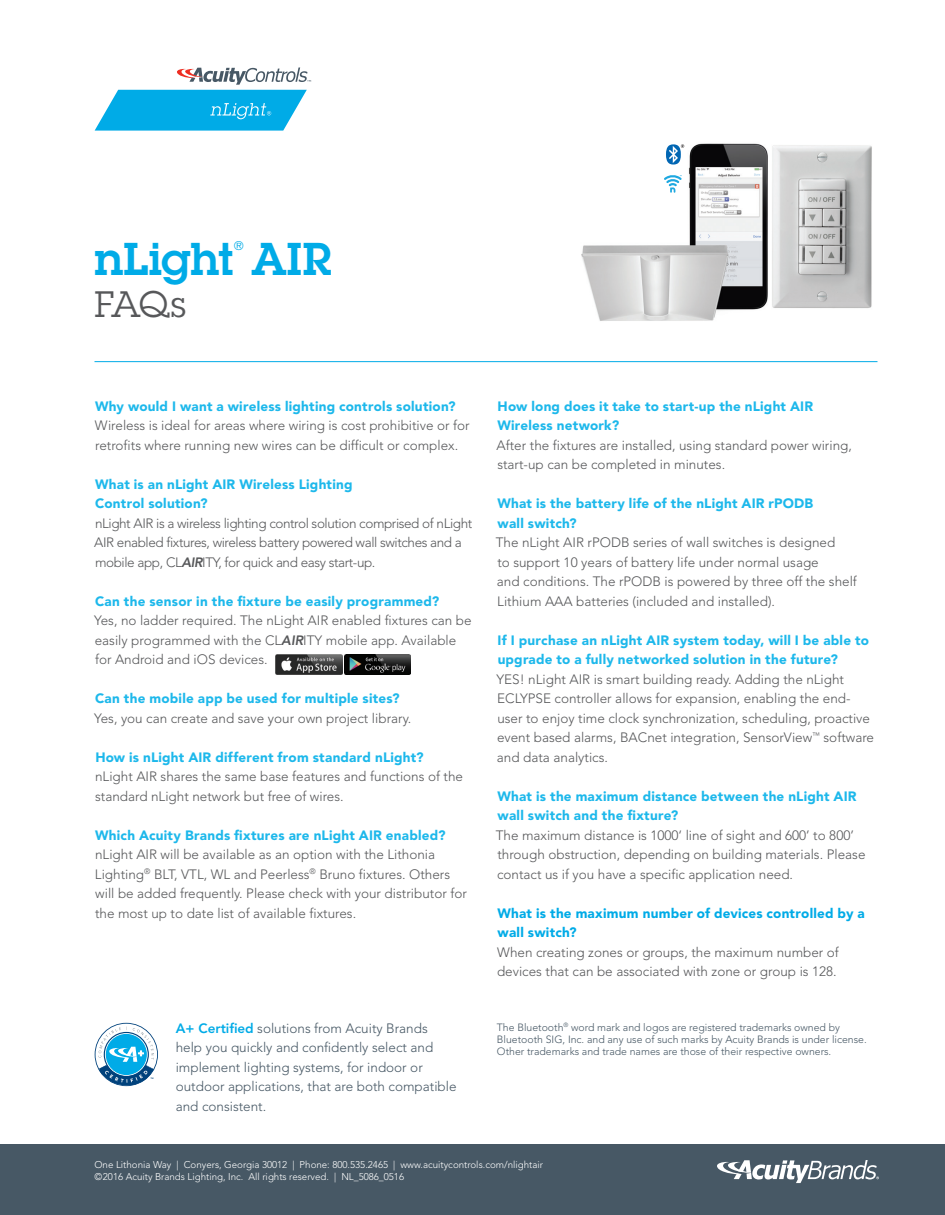
<style>
.page{position:relative;width:945px;height:1215px;background:#fff}
.page>*{position:absolute;margin:0;border:0;box-sizing:border-box;transform-origin:0 0}
.t1{font:600 45px "Lubalin Graph Std";color:#00abe7}
.t2{font:36px "Lubalin Graph Std";color:#57585a}
.t3{font:300 13.5px/19.5px "Avenir LT Std";color:#57585a}
.t4{font:900 13.5px/19.5px "Avenir LT Std";letter-spacing:.015em;color:#1db8eb}
.BODY_COPY{font:300 13.5px/19.5px "Avenir LT Std";color:#475865}
.t5{font:300 13.5px/19.5px "Avenir LT Std";letter-spacing:-.03em;color:#57585a}
.t6{font:900 13.5px/19.5px "Avenir LT Std";letter-spacing:.015em;color:#00abe7}
.t7{font:600 12.3px "Lubalin Graph Std";color:#00abe7}
.BODY_COPY-2{font:300 10.5px/12px "Avenir LT Std";color:#475865}
.Footer_Copy{font:300 9.75px "Avenir LT Std";color:#fff}
.t8{font:5.1px "Myriad Pro";color:#01427c}
.s1{font-weight:800;font-style:italic}
.s2{font-weight:800;color:#00abe7}
</style>
<div class="page">
<div style="left:0;top:1145px;width:945px;height:70px;background:#475865"></div>
<svg style="left:717px;top:1160px;width:162px;height:23px"></svg>
<svg style="left:95px;top:1023px;width:63px;height:63px"></svg>
<svg style="left:95px;top:68px;width:216px;height:63px"></svg>
<hr style="left:95px;top:361px;width:783px;height:1px;background:#00abe7">
<img style="left:276px;top:655px;width:67px;height:19px">
<img style="left:345px;top:655px;width:66px;height:19px">
<img style="left:581px;top:143px;width:291px;height:178px">
<svg style="left:666px;top:144px;width:18px;height:21px"></svg>
<svg style="left:664px;top:174px;width:18px;height:19px"></svg>
<p class="t7" style="left:234px;top:238px;width:12px">®</p>
<p class="t1" style="left:94px;top:230px;width:238px">nLight AIR</p>
<p class="t2" style="left:94px;top:282px;width:93px">FAQs</p>
<p class="t4" style="left:95px;top:396px;width:362px">Why would I want a wireless lighting controls solution?</p>
<p class="t3" style="left:95px;top:416px;width:376px">Wireless is ideal for areas where wiring is cost prohibitive or for retrofits where running new wires can be difficult or complex.</p>
<p class="t4" style="left:95px;top:474px;width:259px">What is an nLight AIR Wireless Lighting</p>
<p class="t4" style="left:95px;top:494px;width:114px">Control solution?</p>
<p class="t5" style="left:94px;top:513px;width:379px">nLight AIR is a wireless lighting control solution comprised of nLight<br>AIR enabled fixtures, wireless battery powered wall switches and a mobile app, CL<span class="s1">AIR</span>ITY, for quick and easy start-up.</p>
<p class="t4" style="left:95px;top:591px;width:346px">Can the sensor in the fixture be easily programmed?</p>
<p class="t3" style="left:94px;top:611px;width:379px">Yes, no ladder required. The nLight AIR enabled fixtures can be easily programmed with the CL<span class="s1">AIR</span>ITY mobile app. Available for Android and iOS devices.</p>
<p class="t4" style="left:95px;top:689px;width:306px">Can the mobile app be used for multiple sites?</p>
<p class="t3" style="left:94px;top:708px;width:318px">Yes, you can create and save your own project library.</p>
<p class="t4" style="left:95px;top:747px;width:330px">How is nLight AIR different from standard nLight?</p>
<p class="t3" style="left:95px;top:767px;width:369px">nLight AIR shares the same base features and functions of the standard nLight network but free of wires.</p>
<p class="t4" style="left:95px;top:825px;width:352px">Which Acuity Brands fixtures are nLight AIR enabled?</p>
<p class="t3" style="left:95px;top:845px;width:373px">nLight AIR will be available as an option with the Lithonia Lighting<sup>®</sup> BLT, VTL, WL and Peerless<sup>®</sup> Bruno fixtures. Others will be added frequently. Please check with your distributor for the most up to date list of available fixtures.</p>
<p class="t8" style="left:151px;top:1076px;width:5px">™</p>
<p class="BODY_COPY" style="left:176px;top:1019px;width:282px"><span class="s2">A+ Certified</span> solutions from Acuity Brands help you quickly and confidently select and implement lighting systems, for indoor or outdoor applications, that are both compatible and consistent.</p>
<p class="t4" style="left:497px;top:396px;width:317px">How long does it take to start-up the nLight AIR<br>Wireless network?</p>
<p class="t3" style="left:497px;top:435px;width:357px">After the fixtures are installed, using standard power wiring, start-up can be completed in minutes.</p>
<p class="t4" style="left:497px;top:494px;width:317px">What is the battery life of the nLight AIR rPODB</p>
<p class="t4" style="left:498px;top:513px;width:81px">wall switch?</p>
<p class="t3" style="left:496px;top:533px;width:363px">The nLight AIR rPODB series of wall switches is designed<br>to support 10 years of battery life under normal usage<br>and conditions. The rPODB is powered by three off the shelf Lithium AAA batteries (included and installed).</p>
<p class="t4" style="left:498px;top:630px;width:373px">If I purchase an nLight AIR system today, will I be able to upgrade to a fully networked solution in the future?</p>
<p class="t3" style="left:497px;top:669px;width:379px">YES! nLight AIR is smart building ready. Adding the nLight ECLYPSE controller allows for expansion, enabling the end&shy;user to enjoy time clock synchronization, scheduling, proactive event based alarms, BACnet integration, SensorView<sup>™</sup> software and data analytics.</p>
<p class="t4" style="left:497px;top:786px;width:361px">What is the maximum distance between the nLight AIR wall switch and the fixture?</p>
<p class="t3" style="left:496px;top:825px;width:371px">The maximum distance is 1000‘ line of sight and 600’ to 800’ through obstruction, depending on building materials. Please contact us if you have a specific application need.</p>
<p class="t6" style="left:497px;top:903px;width:369px">What is the maximum number of devices controlled by a wall switch?</p>
<p class="t3" style="left:497px;top:942px;width:343px">When creating zones or groups, the maximum number of devices that can be associated with zone or group is 128.</p>
<p class="BODY_COPY-2" style="left:497px;top:1021px;width:371px">The Bluetooth<sup>®</sup> word mark and logos are registered trademarks owned by<br>Bluetooth SIG, Inc. and any use of such marks by Acuity Brands is under license.<br>Other trademarks and trade names are those of their respective owners.</p>
<p class="Footer_Copy" style="left:94px;top:1159px;width:450px">One Lithonia Way | Conyers, Georgia 30012 | Phone: 800.535.2465 | www.acuitycontrols.com/nlightair</p>
<p class="Footer_Copy" style="left:94px;top:1171px;width:311px">©2016 Acuity Brands Lighting, Inc. All rights reserved. | NL_5086_0516</p>
</div>
